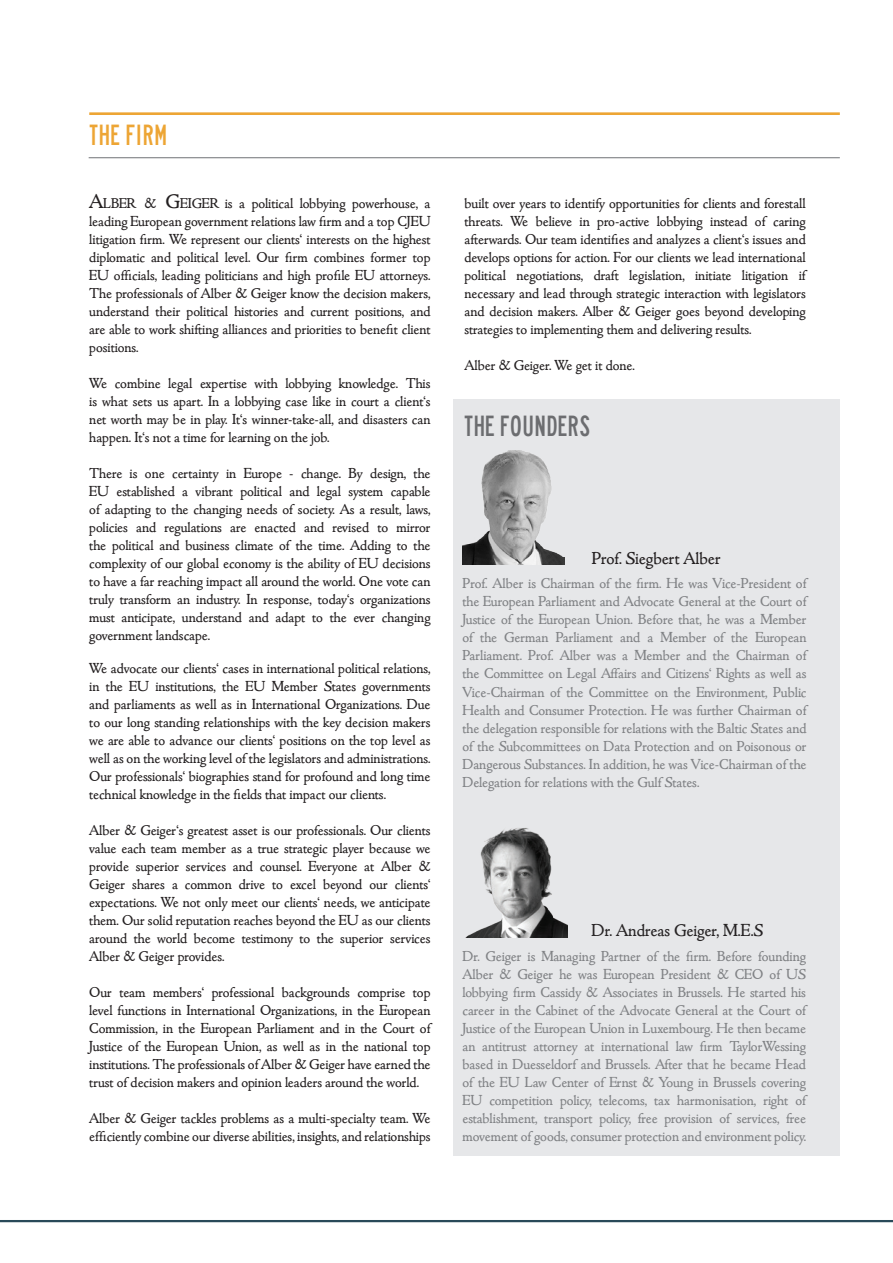
<style>
.page{position:relative;width:893px;height:1263px;background:#fff}
.page>*{position:absolute;margin:0;border:0;box-sizing:border-box;transform-origin:0 0}
.t1{font:27px "lanea";letter-spacing:-.005em;color:#6c6d70}
.t2{font:27px "lanea";color:#eda534}
.t3{font:18px "Column";color:#262324}
.t4{font:18px "Column";color:#231f20}
.t5{font:15px/18px "Column";color:#231f20;text-align:justify}
.t6{font:15px/18px "Column";color:#808285;text-align:justify}
.s1{font-size:21px}
.s2{font-size:14.7px}
.s3{font-style:inherit}
</style>
<div class="page">
<div style="left:453px;top:399px;width:387px;height:757px;background:#e6e7e9"></div>
<hr style="left:89px;top:157px;width:751px;height:1px;background:#808285">
<hr style="left:89px;top:112px;width:751px;height:3px;background:#eda534">
<img style="left:466px;top:828px;width:101px;height:109px">
<img style="left:463px;top:451px;width:102px;height:114px">
<hr style="left:0;top:1220px;width:893px;height:2px;background:#294a59">
<p class="t2" style="left:89px;top:119px;width:80px">THE FIRM</p>
<p class="t5" style="left:89px;top:195px;width:343px"><span class="s1">A</span><span class="s2">LBER</span> <span class="s3">&amp;</span> <span class="s1">G</span><span class="s2">EIGER</span> is a political lobbying powerhouse, a leading European government relations law firm and a top CJEU litigation firm. We represent our clients‘ interests on the highest diplomatic and political level. Our firm combines former top EU officials, leading politicians and high profile EU attorneys.<br>The professionals of Alber &amp; Geiger know the decision makers, understand their political histories and current positions, and are able to work shifting alliances and priorities to benefit client positions.</p>
<p class="t5" style="left:89px;top:375px;width:343px">We combine legal expertise with lobbying knowledge. This is what sets us apart. In a lobbying case like in court a client‘s net worth may be in play. It‘s winner-take-all, and disasters can happen. It‘s not a time for learning on the job.</p>
<p class="t5" style="left:89px;top:465px;width:343px">There is one certainty in Europe - change. By design, the EU established a vibrant political and legal system capable of adapting to the changing needs of society. As a result, laws, policies and regulations are enacted and revised to mirror the political and business climate of the time. Adding to the complexity of our global economy is the ability of EU decisions to have a far reaching impact all around the world. One vote can truly transform an industry. In response, today‘s organizations must anticipate, understand and adapt to the ever changing government landscape.</p>
<p class="t5" style="left:89px;top:660px;width:343px">We advocate our clients‘ cases in international political relations, in the EU institutions, the EU Member States governments and parliaments as well as in International Organizations. Due to our long standing relationships with the key decision makers we are able to advance our clients‘ positions on the top level as well as on the working level of the legislators and administrations.<br>Our professionals‘ biographies stand for profound and long time technical knowledge in the fields that impact our clients.</p>
<p class="t5" style="left:89px;top:822px;width:343px">Alber &amp; Geiger‘s greatest asset is our professionals. Our clients value each team member as a true strategic player because we provide superior services and counsel. Everyone at Alber &amp; Geiger shares a common drive to excel beyond our clients‘ expectations. We not only meet our clients‘ needs, we anticipate them. Our solid reputation reaches beyond the EU as our clients around the world become testimony to the superior services Alber &amp; Geiger provides.</p>
<p class="t5" style="left:89px;top:984px;width:343px">Our team members‘ professional backgrounds comprise top level functions in International Organizations, in the European Commission, in the European Parliament and in the Court of Justice of the European Union, as well as in the national top institutions. The professionals of Alber &amp; Geiger have earned the trust of decision makers and opinion leaders around the world.</p>
<p class="t5" style="left:89px;top:1110px;width:343px">Alber &amp; Geiger tackles problems as a multi-specialty team. We efficiently combine our diverse abilities, insights, and relationships</p>
<p class="t5" style="left:465px;top:195px;width:343px">built over years to identify opportunities for clients and forestall threats. We believe in pro-active lobbying instead of caring afterwards. Our team identifies and analyzes a client‘s issues and develops options for action. For our clients we lead international political negotiations, draft legislation, initiate litigation if necessary and lead through strategic interaction with legislators and decision makers. Alber &amp; Geiger goes beyond developing strategies to implementing them and delivering results.</p>
<p class="t5" style="left:465px;top:357px;width:172px">Alber &amp; Geiger. We get it done.</p>
<p class="t1" style="left:464px;top:410px;width:128px">THE FOUNDERS</p>
<p class="t4" style="left:592px;top:549px;width:130px">Prof. Siegbert Alber</p>
<p class="t6" style="left:462px;top:575px;width:346px">Prof. Alber is Chairman of the firm. He was Vice-President of the European Parliament and Advocate General at the Court of Justice of the European Union. Before that, he was a Member of the German Parliament and a Member of the European Parliament. Prof. Alber was a Member and the Chairman of the Committee on Legal Affairs and Citizens‘ Rights as well as Vice-Chairman of the Committee on the Environment, Public Health and Consumer Protection. He was further Chairman of the delegation responsible for relations with the Baltic States and of the Subcommittees on Data Protection and on Poisonous or Dangerous Substances. In addition, he was Vice-Chairman of the Delegation for relations with the Gulf States.</p>
<p class="t3" style="left:592px;top:921px;width:173px">Dr. Andreas Geiger, M.E.S</p>
<p class="t6" style="left:462px;top:947px;width:345px">Dr. Geiger is Managing Partner of the firm. Before founding Alber &amp; Geiger he was European President &amp; CEO of US lobbying firm Cassidy &amp; Associates in Brussels. He started his career in the Cabinet of the Advocate General at the Court of Justice of the European Union in Luxembourg. He then became an antitrust attorney at international law firm TaylorWessing based in Duesseldorf and Brussels. After that he became Head of the EU Law Center of Ernst &amp; Young in Brussels covering EU competition policy, telecoms, tax harmonisation, right of establishment, transport policy, free provision of services, free movement of goods, consumer protection and environment policy.</p>
</div>
